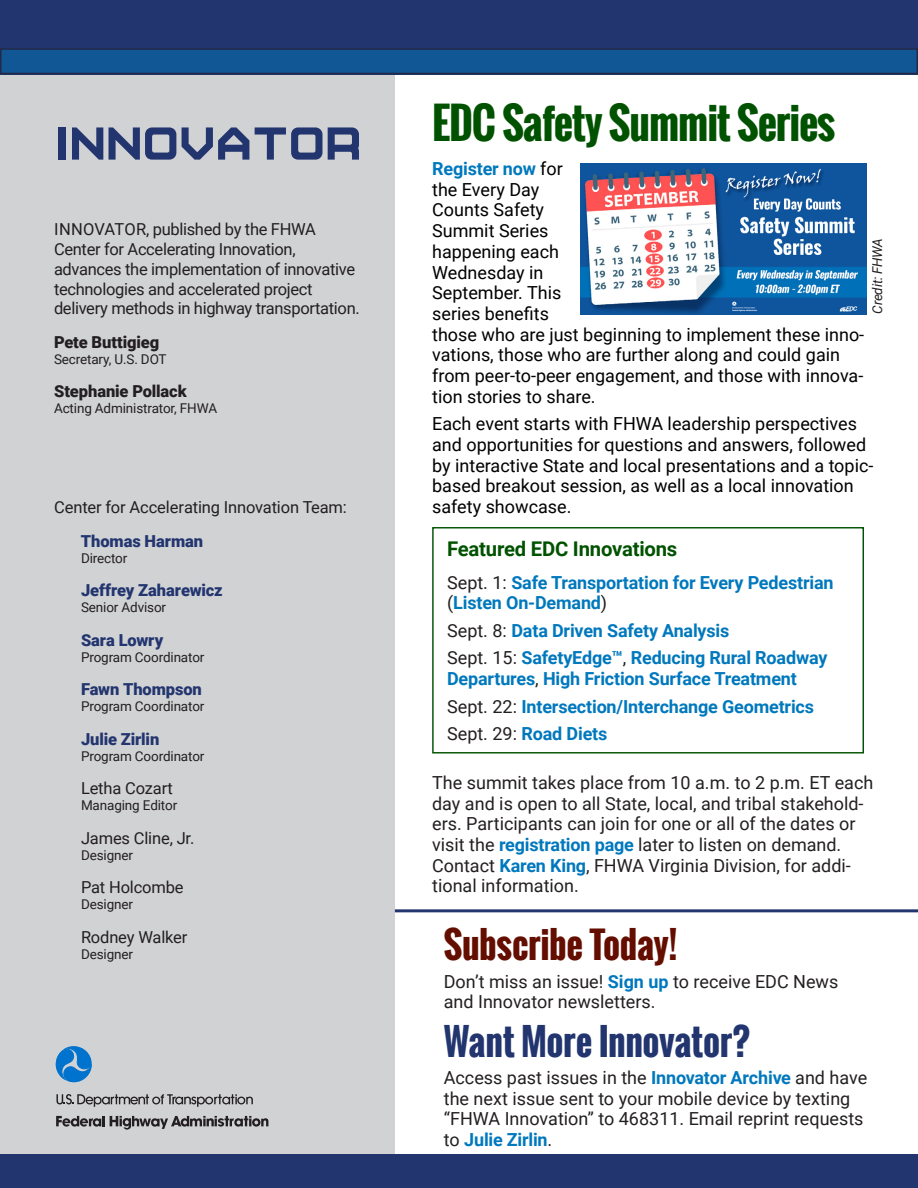
<style>
.page{position:relative;width:918px;height:1188px;background:#fff}
.page>*{position:absolute;margin:0;border:0;box-sizing:border-box;transform-origin:0 0}
.t1{font:66.6px "Cals Caps";letter-spacing:-.005em;color:#22356f}
.t2{font:700 42px "Oswald";letter-spacing:-.025em;color:#005200}
.t3{font:700 36px "Oswald";letter-spacing:-.015em;color:#22356f}
.t4{font:700 36px "Oswald";letter-spacing:-.01em;color:#640e00}
.t5{font:700 20.25px "Roboto";letter-spacing:-.01em;color:#005200}
.t6{font:18px/20.7px "Roboto";color:#231f20}
.t7{font:18px/20.7px "Roboto";color:#000}
.t8{font:700 18px/27.5px "Roboto";letter-spacing:-.01em;color:#0078bd}
.t9{font:16.5px/19.8px "Roboto";letter-spacing:-.02em;color:#231f20}
.t10{font:900 16.5px "Roboto";letter-spacing:-.005em;color:#22356f}
.t11{font:900 16.5px "Roboto";letter-spacing:-.005em;color:#231f20}
.t12{font:13.5px "Roboto";letter-spacing:-.01em;color:#231f20}
.t13{font:italic 13.5px "Roboto";letter-spacing:-.02em;color:#231f20}
.s1{font-weight:700;color:#0078bd}
.s2{font-weight:400;color:#231f20}
</style>
<div class="page">
<div style="left:0;top:61px;width:395px;height:1099px;background:#d1d2d4"></div>
<div style="left:0;top:0;width:918px;height:74px;background:#22356f"></div>
<div style="left:0;top:1155px;width:918px;height:33px;background:#22356f"></div>
<div style="left:1px;top:49px;width:916px;height:25px;background:#115695"></div>
<div style="left:0;top:48px;width:918px;height:26px;border:2px solid #231f20"></div>
<hr style="left:395px;top:909px;width:523px;height:3px;background:#22356f">
<svg style="left:56px;top:1094px;width:197px;height:13px"></svg>
<svg style="left:56px;top:1116px;width:212px;height:14px"></svg>
<svg style="left:56px;top:1046px;width:36px;height:36px"></svg>
<div style="left:432px;top:527px;width:432px;height:227px;border:1px solid #005200"></div>
<img style="left:581px;top:164px;width:286px;height:150px">
<h1 class="t1" style="left:54px;top:109px;width:309px">Innovator</h1>
<p class="t9" style="left:54px;top:219px;width:307px">INNOVATOR, published by the FHWA Center for Accelerating Innovation, advances the implementation of innovative technologies and accelerated project delivery methods in highway transportation.</p>
<p class="t11" style="left:54px;top:330px;width:107px">Pete Buttigieg</p>
<p class="t12" style="left:54px;top:350px;width:114px">Secretary, U.S. DOT</p>
<p class="t11" style="left:54px;top:380px;width:134px">Stephanie Pollack</p>
<p class="t12" style="left:54px;top:399px;width:165px">Acting Administrator, FHWA</p>
<p class="t9" style="left:54px;top:497px;width:294px">Center for Accelerating Innovation Team:</p>
<p class="t10" style="left:81px;top:529px;width:124px">Thomas Harman</p>
<p class="t12" style="left:81px;top:549px;width:48px">Director</p>
<p class="t10" style="left:81px;top:579px;width:143px">Jeffrey Zaharewicz</p>
<p class="t12" style="left:81px;top:598px;width:87px">Senior Advisor</p>
<p class="t10" style="left:81px;top:628px;width:84px">Sara Lowry</p>
<p class="t12" style="left:81px;top:648px;width:125px">Program Coordinator</p>
<p class="t10" style="left:81px;top:678px;width:122px">Fawn Thompson</p>
<p class="t12" style="left:81px;top:697px;width:125px">Program Coordinator</p>
<p class="t10" style="left:81px;top:727px;width:80px">Julie Zirlin</p>
<p class="t12" style="left:81px;top:747px;width:125px">Program Coordinator</p>
<p class="t9" style="left:81px;top:778px;width:93px">Letha Cozart</p>
<p class="t12" style="left:81px;top:796px;width:98px">Managing Editor</p>
<p class="t9" style="left:81px;top:827px;width:115px">James Cline, Jr.</p>
<p class="t12" style="left:81px;top:846px;width:54px">Designer</p>
<p class="t9" style="left:81px;top:877px;width:104px">Pat Holcombe</p>
<p class="t12" style="left:81px;top:895px;width:54px">Designer</p>
<p class="t9" style="left:81px;top:926px;width:108px">Rodney Walker</p>
<p class="t12" style="left:81px;top:945px;width:54px">Designer</p>
<h2 class="t2" style="left:432px;top:91px;width:405px">EDC Safety Summit Series</h2>
<p class="t7" style="left:432px;top:158px;width:434px"><span class="s1">Register now</span> for<br>the Every Day<br>Counts Safety<br>Summit Series<br>happening each<br>Wednesday in<br>September. This<br>series benefits<br>those who are just beginning to implement these inno&shy;vations, those who are further along and could gain from peer-to-peer engagement, and those with innova&shy;tion stories to share.</p>
<p class="t7" style="left:432px;top:413px;width:443px">Each event starts with FHWA leadership perspectives and opportunities for questions and answers, followed by interactive State and local presentations and a topic&shy;based breakout session, as well as a local innovation safety showcase.</p>
<p class="t13" style="left:868px;top:314px;width:77px;rotate:-90deg">Credit: FHWA</p>
<p class="t5" style="left:447px;top:534px;width:232px">Featured EDC Innovations</p>
<p class="t8" style="left:447px;top:571px;width:388px;line-height:20.7px"><span class="s2">Sept. 1:</span> Safe Transportation for Every Pedestrian <span class="s2">(</span>Listen On-Demand<span class="s2">)</span></p>
<p class="t8" style="left:447px;top:616px;width:382px"><span class="s2">Sept. 8:</span> Data Driven Safety Analysis<br><span class="s2">Sept. 15:</span> SafetyEdge™<span class="s2">,</span> Reducing Rural Roadway</p>
<p class="t8" style="left:447px;top:664px;width:368px">Departures<span class="s2">,</span> High Friction Surface Treatment<br><span class="s2">Sept. 22:</span> Intersection/Interchange Geometrics<br><span class="s2">Sept. 29:</span> Road Diets</p>
<p class="t6" style="left:432px;top:771px;width:443px">The summit takes place from 10 a.m. to 2 p.m. ET each day and is open to all State, local, and tribal stakehold&shy;ers. Participants can join for one or all of the dates or visit the <span class="s1">registration page</span> later to listen on demand.<br>Contact <span class="s1">Karen King</span>, FHWA Virginia Division, for addi&shy;tional information.</p>
<h3 class="t4" style="left:444px;top:918px;width:235px">Subscribe Today!</h3>
<p class="t6" style="left:444px;top:970px;width:396px">Don’t miss an issue! <span class="s1">Sign up</span> to receive EDC News and Innovator newsletters.</p>
<h3 class="t3" style="left:444px;top:1014px;width:308px">Want More Innovator?</h3>
<p class="t6" style="left:444px;top:1067px;width:425px">Access past issues in the <span class="s1">Innovator Archive</span> and have the next issue sent to your mobile device by texting “FHWA Innovation” to 468311. Email reprint requests to <span class="s1">Julie Zirlin</span>.</p>
</div>
